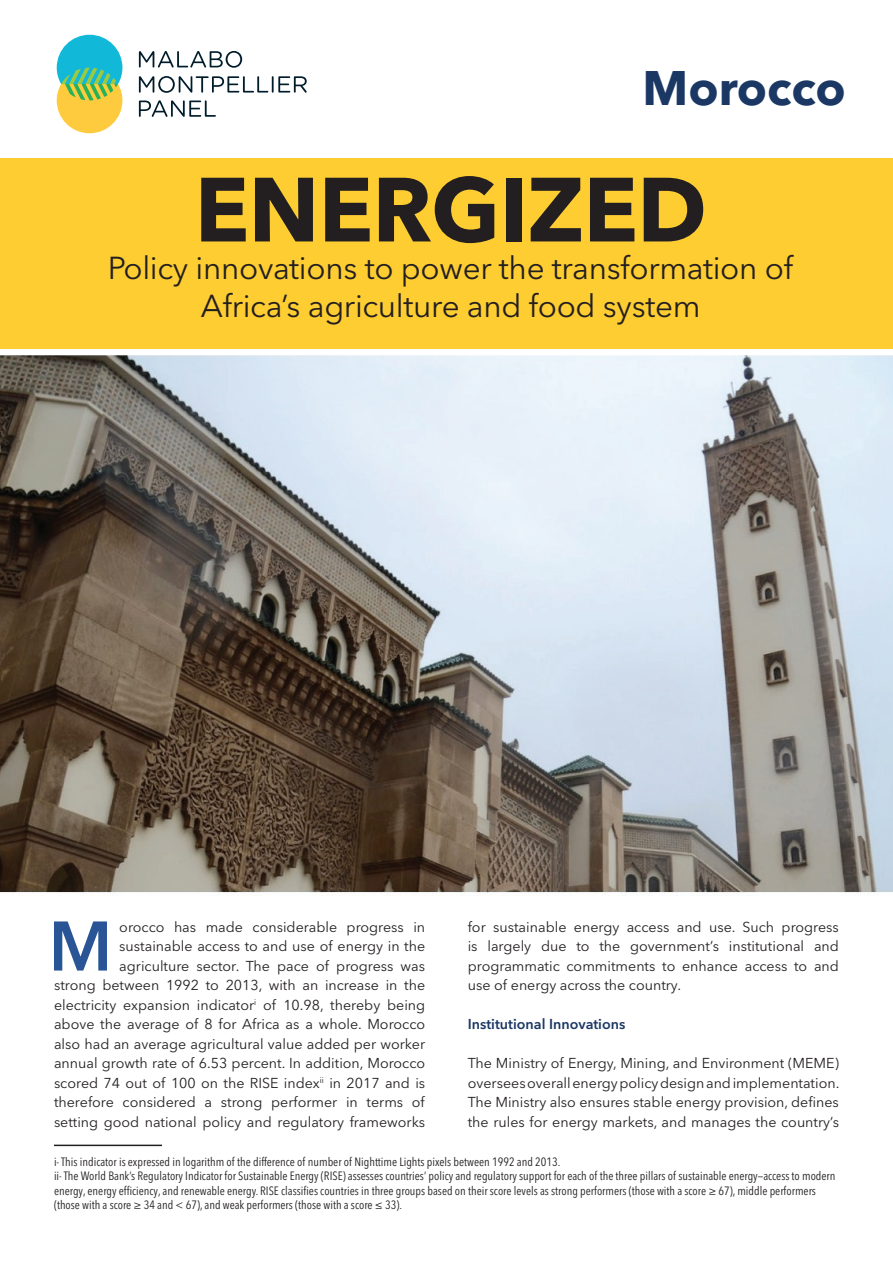
<style>
.page{position:relative;width:893px;height:1263px;background:#fff}
.page>*{position:absolute;margin:0;border:0;box-sizing:border-box;transform-origin:0 0}
.t1{font:700 90px "Avenir Next LT Pro";letter-spacing:-.01em;color:#231f20}
.t2{font:600 69.3px "Avenir Next LT Pro";color:#295597}
.t3{font:700 48px "Avenir Next LT Pro";color:#1b3763}
.t4{font:31.5px/37.8px "Avenir Next LT Pro";letter-spacing:-.01em;color:#231f20;text-align:center}
.t5{font:14.25px/19.5px "Avenir Next LT Pro";color:#231f20;text-align:justify}
.t6{font:600 14.25px "Avenir Next LT Pro";color:#1b3763}
.t7{font:condensed 12px/14.4px "Avenir Next LT Pro";color:#231f20}
</style>
<div class="page">
<div style="left:0;top:158px;width:893px;height:192px;background:#fecd32"></div>
<hr style="left:54px;top:1144px;width:108px;height:2px;background:#231f20">
<svg style="left:57px;top:35px;width:65px;height:98px;background:#94ca95"></svg>
<svg style="left:139px;top:51px;width:103px;height:17px"></svg>
<svg style="left:139px;top:76px;width:168px;height:17px"></svg>
<svg style="left:139px;top:100px;width:77px;height:17px"></svg>
<img style="left:0;top:355px;width:893px;height:539px">
<h3 class="t3" style="left:642px;top:58px;width:205px">Morocco</h3>
<h1 class="t1" style="left:195px;top:155px;width:514px">ENERGIZED</h1>
<h3 class="t4" style="left:108px;top:249px;width:687px">Policy innovations to power the transformation of<br>Africa’s agriculture and food system</h3>
<p class="t5" style="left:468px;top:917px;width:373px">for sustainable energy access and use. Such progress is largely due to the government’s institutional and programmatic commitments to enhance access to and use of energy across the country.</p>
<p class="t6" style="left:468px;top:1015px;width:159px">Institutional Innovations</p>
<p class="t5" style="left:468px;top:1053px;width:373px">The Ministry of Energy, Mining, and Environment (MEME) oversees overall energy policy design and implementation.<br>The Ministry also ensures stable energy provision, defines the rules for energy markets, and manages the country’s</p>
<p class="t5" style="left:54px;top:917px;width:373px;text-align:right">orocco has made considerable progress in sustainable access to and use of energy in the agriculture sector. The pace of progress was<br>strong between 1992 to 2013, with an increase in the electricity expansion indicator<sup>i</sup> of 10.98, thereby being above the average of 8 for Africa as a whole. Morocco also had an average agricultural value added per worker annual growth rate of 6.53 percent. In addition, Morocco scored 74 out of 100 on the RISE index<sup>ii</sup> in 2017 and is therefore considered a strong performer in terms of setting good national policy and regulatory frameworks</p>
<p class="t7" style="left:54px;top:1154px;width:783px">i- This indicator is expressed in logarithm of the difference of number of Nighttime Lights pixels between 1992 and 2013.<br>ii- The World Bank’s Regulatory Indicator for Sustainable Energy (RISE) assesses countries’ policy and regulatory support for each of the three pillars of sustainable energy—access to modern energy, energy efficiency, and renewable energy. RISE classifies countries in three groups based on their score levels as strong performers (those with a score ≥ 67), middle performers (those with a score ≥ 34 and &lt; 67), and weak performers (those with a score ≤ 33).</p>
<h2 class="t2" style="left:49px;top:904px;width:65px">M</h2>
</div>
